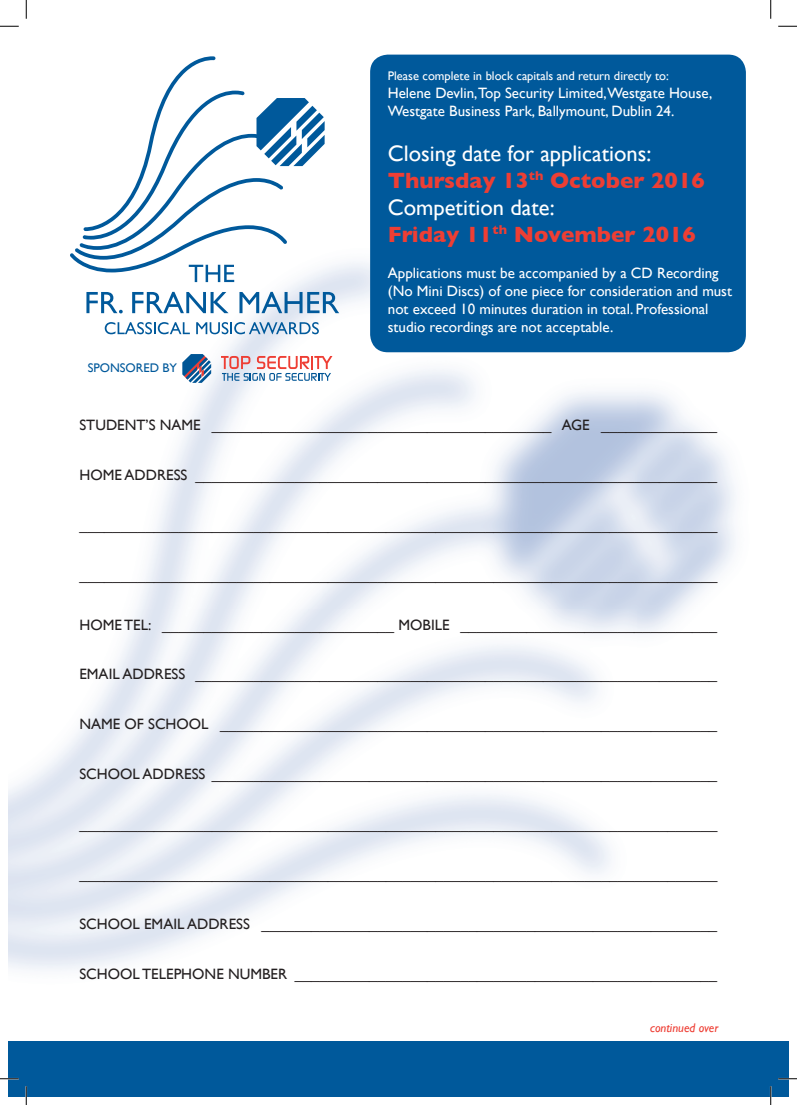
<style>
.page{position:relative;width:797px;height:1105px;background:#fff}
.page>*{position:absolute;margin:0;border:0;box-sizing:border-box;transform-origin:0 0}
.t1{font:22.5px/27px "Gill Sans";color:#fff}
.t2{font:15px "Gill Sans";color:#231f20}
.t3{font:15px/18px "Gill Sans";color:#fff}
.t4{font:12.5px "Gill Sans";color:#fff}
.t5{font:italic 12.5px "Gill Sans";color:#ee3e34}
.t6{font:12.5px "Gill Sans";color:#00599b}
.s1{font-weight:700;color:#ee3e34}
</style>
<div class="page">
<img style="left:9px;top:121px;width:737px;height:849px">
<div style="left:370px;top:55px;width:376px;height:297px;background:#00599b;border-radius:18px"></div>
<svg style="left:70px;top:56px;width:254px;height:226px"></svg>
<svg style="left:86px;top:292px;width:37px;height:21px"></svg>
<svg style="left:132px;top:292px;width:96px;height:21px"></svg>
<svg style="left:239px;top:292px;width:100px;height:21px"></svg>
<svg style="left:105px;top:322px;width:85px;height:12px"></svg>
<svg style="left:196px;top:322px;width:123px;height:12px"></svg>
<svg style="left:221px;top:356px;width:111px;height:25px"></svg>
<svg style="left:182px;top:354px;width:29px;height:29px"></svg>
<div style="left:9px;top:1041px;width:779px;height:55px;background:#00599b"></div>
<svg style="left:0;top:25px;width:19px;height:2px"></svg>
<svg style="left:778px;top:25px;width:19px;height:2px"></svg>
<svg style="left:0;top:1078px;width:19px;height:1px"></svg>
<svg style="left:778px;top:1078px;width:19px;height:1px"></svg>
<svg style="left:25px;top:0;width:2px;height:19px"></svg>
<svg style="left:25px;top:1086px;width:2px;height:19px"></svg>
<svg style="left:770px;top:0;width:1px;height:19px"></svg>
<svg style="left:770px;top:1086px;width:1px;height:19px"></svg>
<p class="t6" style="left:88px;top:361px;width:91px">SPONSORED BY</p>
<p class="t4" style="left:388px;top:68px;width:282px">Please complete in block capitals and return directly to:</p>
<p class="t3" style="left:388px;top:84px;width:326px">Helene Devlin,Top Security Limited,Westgate House,<br>Westgate Business Park, Ballymount, Dublin 24.</p>
<h1 class="t1" style="left:388px;top:139px;width:318px">Closing date for applications:<br><span class="s1">Thursday 13</span><sup>th</sup> <span class="s1">October 2016<br></span>Competition date:<br><span class="s1">Friday 11</span><sup>th</sup> <span class="s1">November 2016</span></h1>
<p class="t3" style="left:388px;top:264px;width:346px">Applications must be accompanied by a CD Recording (No Mini Discs) of one piece for consideration and must not exceed 10 minutes duration in total. Professional studio recordings are not acceptable.</p>
<p class="t2" style="left:79px;top:416px;width:639px">STUDENT’S NAME _________________________________________ AGE ______________</p>
<p class="t2" style="left:79px;top:466px;width:639px">HOME ADDRESS _______________________________________________________________</p>
<p class="t2" style="left:79px;top:516px;width:639px">_____________________________________________________________________________</p>
<p class="t2" style="left:79px;top:566px;width:639px">_____________________________________________________________________________</p>
<p class="t2" style="left:79px;top:616px;width:639px">HOME TEL: ____________________________ MOBILE _______________________________</p>
<p class="t2" style="left:79px;top:665px;width:639px">EMAIL ADDRESS _______________________________________________________________</p>
<p class="t2" style="left:79px;top:715px;width:639px">NAME OF SCHOOL ____________________________________________________________</p>
<p class="t2" style="left:79px;top:765px;width:639px">SCHOOL ADDRESS _____________________________________________________________</p>
<p class="t2" style="left:79px;top:815px;width:639px">_____________________________________________________________________________</p>
<p class="t2" style="left:79px;top:865px;width:639px">_____________________________________________________________________________</p>
<p class="t2" style="left:79px;top:915px;width:639px">SCHOOL EMAIL ADDRESS _______________________________________________________</p>
<p class="t2" style="left:79px;top:965px;width:639px">SCHOOL TELEPHONE NUMBER ___________________________________________________</p>
<p class="t5" style="left:650px;top:1020px;width:70px">continued over</p>
</div>
